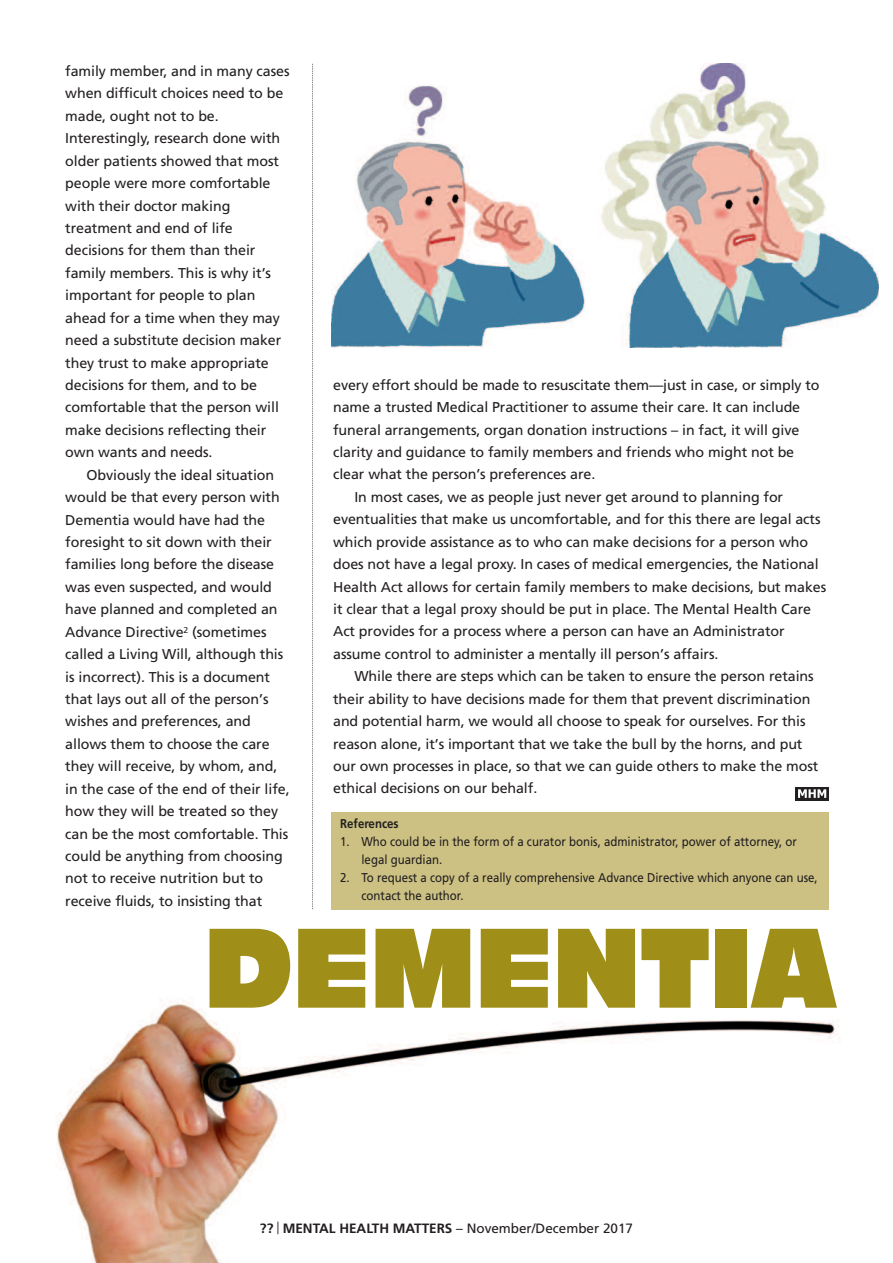
<style>
.page{position:relative;width:893px;height:1263px;background:#fff}
.page>*{position:absolute;margin:0;border:0;box-sizing:border-box;transform-origin:0 0}
.t1{font:106.2px "Incised 901 BT Nord";color:#9f8e17;scale:.76 1}
.t2{font:14.25px/22.5px "Frutiger";letter-spacing:-.005em;color:#231f20}
.t3{font:13.5px "Frutiger";color:#231f20}
.t4{font:12.75px/18px "Frutiger";color:#231f20;scale:.9 1}
.t5{font:700 12.75px "Frutiger";color:#231f20;scale:.9 1}
.s1{font-weight:700}
.s2{font-weight:700;font-size:16.5px}
</style>
<div class="page">
<img style="left:56px;top:870px;width:785px;height:393px">
<div style="left:332px;top:812px;width:497px;height:98px;background:#ccc183"></div>
<img style="left:332px;top:64px;width:547px;height:283px">
<svg style="left:312px;top:64px;width:1px;height:845px"></svg>
<div style="left:795px;top:787px;width:34px;height:13px;background:#231f20"></div>
<svg style="left:798px;top:789px;width:28px;height:9px"></svg>
<p class="t2" style="left:65px;top:61px;width:226px">family member, and in many cases when difficult choices need to be made, ought not to be.<br>Interestingly, research done with older patients showed that most people were more comfortable with their doctor making treatment and end of life decisions for them than their family members. This is why it’s important for people to plan ahead for a time when they may need a substitute decision maker they trust to make appropriate decisions for them, and to be comfortable that the person will make decisions reflecting their own wants and needs.</p>
<p class="t2" style="left:65px;top:465px;width:226px;text-indent:21px">Obviously the ideal situation would be that every person with<br>Dementia would have had the foresight to sit down with their families long before the disease was even suspected, and would have planned and completed an<br>Advance Directive<sup>2</sup> (sometimes called a Living Will, although this is incorrect). This is a document that lays out all of the person’s wishes and preferences, and allows them to choose the care they will receive, by whom, and, in the case of the end of their life, how they will be treated so they can be the most comfortable. This could be anything from choosing not to receive nutrition but to receive fluids, to insisting that</p>
<p class="t2" style="left:333px;top:375px;width:488px">every effort should be made to resuscitate them—just in case, or simply to</p>
<p class="t2" style="left:333px;top:397px;width:469px">name a trusted Medical Practitioner to assume their care. It can include</p>
<p class="t2" style="left:333px;top:419px;width:468px">funeral arrangements, organ donation instructions – in fact, it will give</p>
<p class="t2" style="left:333px;top:442px;width:463px">clarity and guidance to family members and friends who might not be</p>
<p class="t2" style="left:333px;top:464px;width:264px">clear what the person’s preferences are.</p>
<p class="t2" style="left:354px;top:487px;width:430px">In most cases, we as people just never get around to planning for</p>
<p class="t2" style="left:333px;top:509px;width:489px">eventualities that make us uncomfortable, and for this there are legal acts</p>
<p class="t2" style="left:333px;top:532px;width:476px">which provide assistance as to who can make decisions for a person who</p>
<p class="t2" style="left:333px;top:554px;width:487px">does not have a legal proxy. In cases of medical emergencies, the National</p>
<p class="t2" style="left:333px;top:576px;width:495px">Health Act allows for certain family members to make decisions, but makes</p>
<p class="t2" style="left:333px;top:599px;width:479px">it clear that a legal proxy should be put in place. The Mental Health Care</p>
<p class="t2" style="left:333px;top:621px;width:453px">Act provides for a process where a person can have an Administrator</p>
<p class="t2" style="left:333px;top:644px;width:387px">assume control to administer a mentally ill person’s affairs.</p>
<p class="t2" style="left:354px;top:666px;width:461px">While there are steps which can be taken to ensure the person retains</p>
<p class="t2" style="left:333px;top:689px;width:479px">their ability to have decisions made for them that prevent discrimination</p>
<p class="t2" style="left:333px;top:711px;width:474px">and potential harm, we would all choose to speak for ourselves. For this</p>
<p class="t2" style="left:333px;top:733px;width:471px">reason alone, it’s important that we take the bull by the horns, and put</p>
<p class="t2" style="left:333px;top:756px;width:487px">our own processes in place, so that we can guide others to make the most</p>
<p class="t2" style="left:333px;top:778px;width:206px">ethical decisions on our behalf.</p>
<p class="t5" style="left:340px;top:818px;width:66px">References</p>
<p class="t4" style="left:361px;top:833px;width:485px;text-indent:-21px">1. Who could be in the form of a curator bonis, administrator, power of attorney, or legal guardian.</p>
<p class="t4" style="left:361px;top:869px;width:509px;text-indent:-21px">2. To request a copy of a really comprehensive Advance Directive which anyone can use, contact the author.</p>
<h1 class="t1" style="left:204px;top:901px;width:833px">DEMENTIA</h1>
<p class="t3" style="left:260px;top:1223px;width:375px"><span class="s1">??</span> <span class="s2">|</span> <span class="s1">MENTAL HEALTH MATTERS</span> – November/December 2017</p>
</div>
